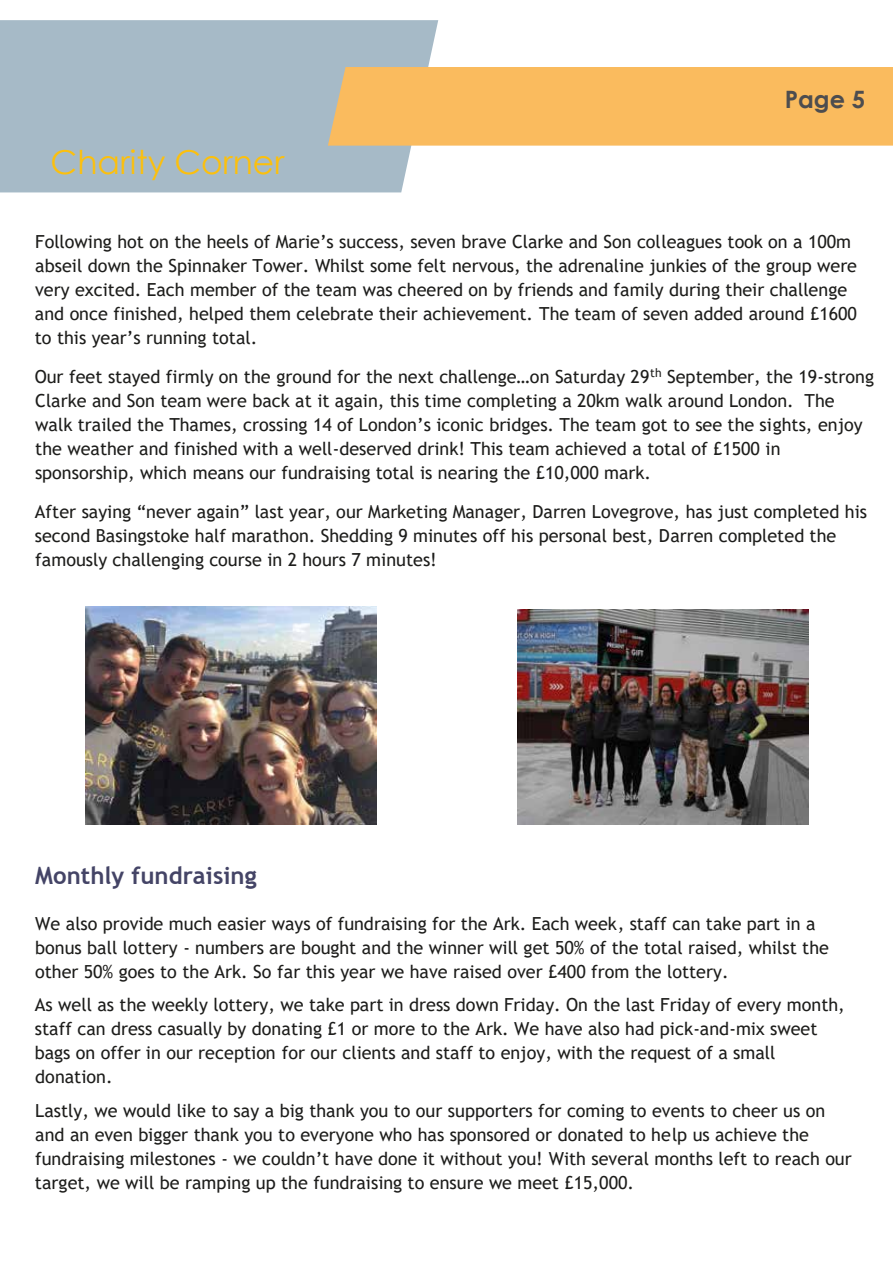
<style>
.page{position:relative;width:893px;height:1263px;background:#fff}
.page>*{position:absolute;margin:0;border:0;box-sizing:border-box;transform-origin:0 0}
.t1{font:33px "Century Gothic";color:#fcc00d}
.t2{font:700 24px "Trebuchet MS";color:#446}
.t3{font:700 24px "Century Gothic";color:#4d4d4f}
.t4{font:18px/24px "Trebuchet MS";color:#1d1d1b}
</style>
<div class="page">
<div style="left:0;top:20px;width:438px;height:172px;background:#a6bac7"></div>
<img style="left:86px;top:606px;width:291px;height:218px">
<div style="left:328px;top:67px;width:565px;height:79px;background:#fabb5e"></div>
<img style="left:518px;top:609px;width:291px;height:215px">
<h1 class="t1" style="left:51px;top:139px;width:235px">Charity Corner</h1>
<h2 class="t3" style="left:785px;top:81px;width:82px">Page 5</h2>
<p class="t4" style="left:35px;top:229px;width:824px">Following hot on the heels of Marie’s success, seven brave Clarke and Son colleagues took on a 100m abseil down the Spinnaker Tower. Whilst some felt nervous, the adrenaline junkies of the group were very excited. Each member of the team was cheered on by friends and family during their challenge and once finished, helped them celebrate their achievement. The team of seven added around £1600 to this year’s running total.</p>
<p class="t4" style="left:35px;top:364px;width:841px">Our feet stayed firmly on the ground for the next challenge…on Saturday 29<sup>th</sup> September, the 19-strong Clarke and Son team were back at it again, this time completing a 20km walk around London. The walk trailed the Thames, crossing 14 of London’s iconic bridges. The team got to see the sights, enjoy the weather and finished with a well-deserved drink! This team achieved a total of £1500 in sponsorship, which means our fundraising total is nearing the £10,000 mark.</p>
<p class="t4" style="left:35px;top:499px;width:834px">After saying “never again” last year, our Marketing Manager, Darren Lovegrove, has just completed his second Basingstoke half marathon. Shedding 9 minutes off his personal best, Darren completed the famously challenging course in 2 hours 7 minutes!</p>
<h2 class="t2" style="left:35px;top:860px;width:223px">Monthly fundraising</h2>
<p class="t4" style="left:35px;top:912px;width:795px">We also provide much easier ways of fundraising for the Ark. Each week, staff can take part in a bonus ball lottery - numbers are bought and the winner will get 50% of the total raised, whilst the other 50% goes to the Ark. So far this year we have raised over £400 from the lottery.</p>
<p class="t4" style="left:35px;top:993px;width:812px">As well as the weekly lottery, we take part in dress down Friday. On the last Friday of every month, staff can dress casually by donating £1 or more to the Ark. We have also had pick-and-mix sweet bags on offer in our reception for our clients and staff to enjoy, with the request of a small donation.</p>
<p class="t4" style="left:35px;top:1098px;width:818px">Lastly, we would like to say a big thank you to our supporters for coming to events to cheer us on and an even bigger thank you to everyone who has sponsored or donated to help us achieve the fundraising milestones - we couldn’t have done it without you! With several months left to reach our target, we will be ramping up the fundraising to ensure we meet £15,000.</p>
</div>
